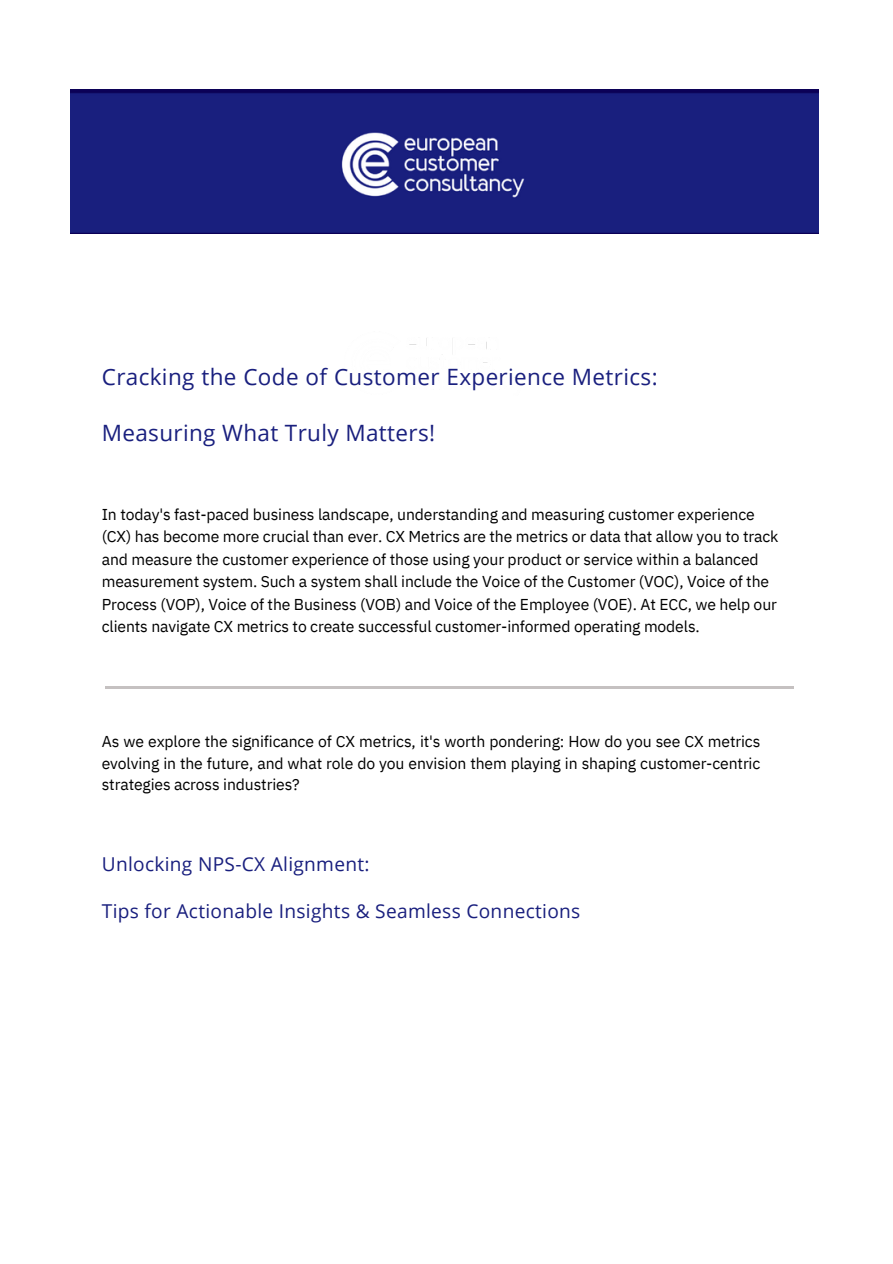
<style>
.page{position:relative;width:893px;height:1264px;background:#fff}
.page>*{position:absolute;margin:0;border:0;box-sizing:border-box;transform-origin:0 0}
.t1{font:22.5px "Open Sans";letter-spacing:.015em;color:#191f7e}
.t2{font:19.05px "Open Sans";letter-spacing:.015em;color:#191f7e}
.t3{font:15.75px/22.5px "IBM Plex Sans";letter-spacing:-.01em;color:#000;text-align:justify}
</style>
<div class="page">
<hr style="left:106px;top:686px;width:687px;height:2px;background:#c5c1c1">
<img style="left:409px;top:338px;width:116px;height:40px">
<img style="left:71px;top:89px;width:747px;height:144px">
<p class="t1" style="left:102px;top:361px;width:557px">Cracking the Code of Customer Experience Metrics:</p>
<p class="t1" style="left:102px;top:417px;width:335px">Measuring What Truly Matters!</p>
<p class="t3" style="left:102px;top:503px;width:654px">In today's fast-paced business landscape, understanding and measuring customer experience</p>
<p class="t3" style="left:102px;top:525px;width:678px;text-align:left">(CX) has become more crucial than ever. CX Metrics are the metrics or data that allow you to track and measure the customer experience of those using your product or service within a balanced measurement system. Such a system shall include the Voice of the Customer (VOC), Voice of the Process (VOP), Voice of the Business (VOB) and Voice of the Employee (VOE). At ECC, we help our clients navigate CX metrics to create successful customer-informed operating models.</p>
<p class="t3" style="left:102px;top:730px;width:660px;line-height:21.3px">As we explore the significance of CX metrics, it's worth pondering: How do you see CX metrics evolving in the future, and what role do you envision them playing in shaping customer-centric strategies across industries?</p>
<p class="t2" style="left:102px;top:850px;width:269px">Unlocking NPS-CX Alignment:</p>
<p class="t2" style="left:102px;top:897px;width:480px">Tips for Actionable Insights &amp; Seamless Connections</p>
</div>
